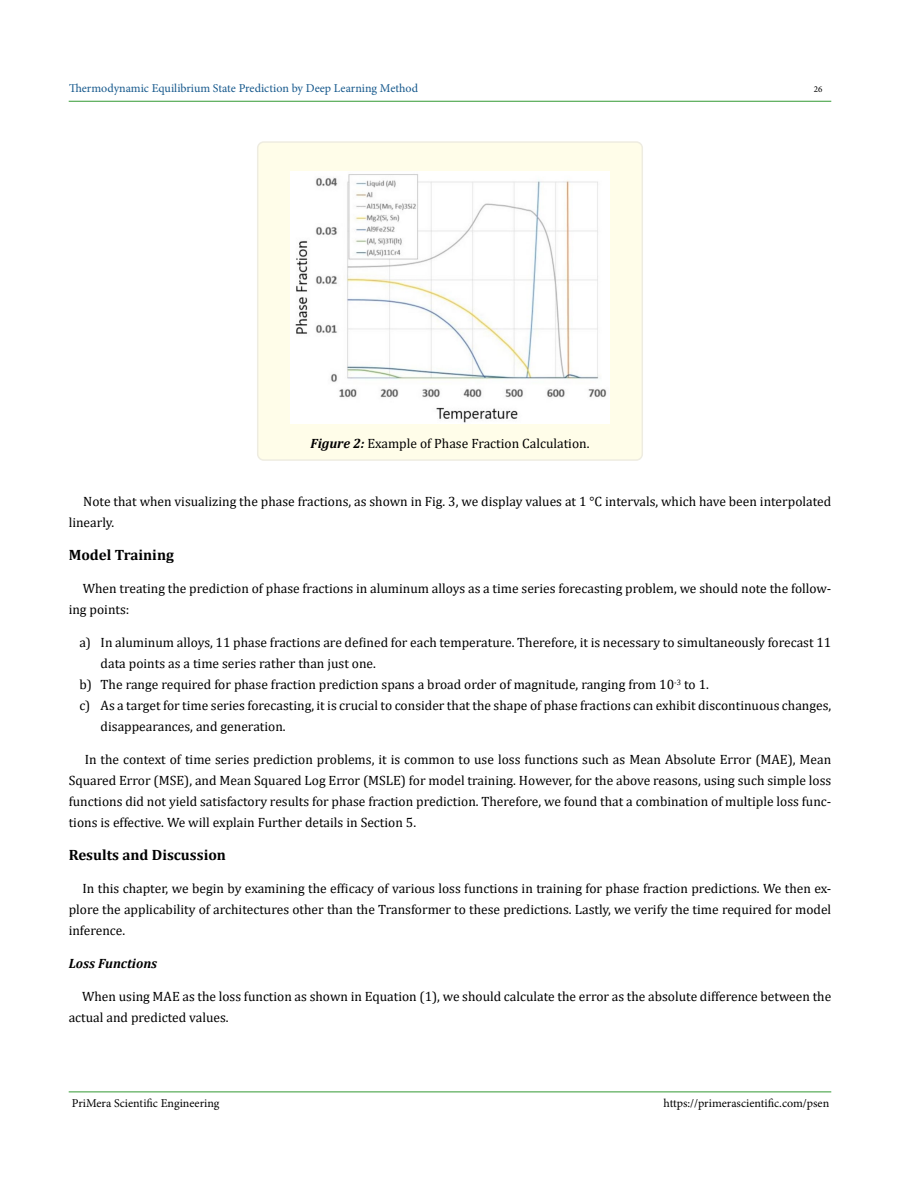
<style>
.page{position:relative;width:900px;height:1188px;background:#fff}
.page>*{position:absolute;margin:0;border:0;box-sizing:border-box;transform-origin:0 0}
.t1{font:700 15px "Cambria";color:#000}
.t2{font:13.5px/21px "Cambria";color:#000}
.t3{font:italic 700 13.5px "Cambria";color:#000}
.t4{font:12px "Minion Pro";color:#000}
.t5{font:12px "Minion Pro";color:#15588c}
.t6{font:9px "Minion Pro";color:#000}
.s1{font-weight:700;font-style:italic}
</style>
<div class="page">
<hr style="left:69px;top:1092px;width:762px;height:1px;background:#393">
<hr style="left:69px;top:101px;width:762px;height:1px;background:#393">
<div style="left:258px;top:142px;width:384px;height:318px;background:#fffde9;border-radius:6px"></div>
<div style="left:257px;top:141px;width:386px;height:320px;border:2px solid #eeece1;border-radius:6px"></div>
<img style="left:290px;top:172px;width:320px;height:251px">
<p class="t5" style="left:69px;top:80px;width:351px">Thermodynamic Equilibrium State Prediction by Deep Learning Method</p>
<p class="t6" style="left:814px;top:83px;width:10px">26</p>
<p class="t2" style="left:310px;top:433px;width:281px"><span class="s1">Figure 2:</span> Example of Phase Fraction Calculation.</p>
<p class="t2" style="left:69px;top:491px;width:764px;text-indent:15px">Note that when visualizing the phase fractions, as shown in Fig. 3, we display values at 1 °C intervals, which have been interpolated linearly.</p>
<p class="t1" style="left:69px;top:544px;width:107px">Model Training</p>
<p class="t2" style="left:69px;top:578px;width:764px;text-indent:14px">When treating the prediction of phase fractions in aluminum alloys as a time series forecasting problem, we should note the follow&shy;ing points:</p>
<p class="t2" style="left:79px;top:632px;width:753px">a) In aluminum alloys, 11 phase fractions are defined for each temperature. Therefore, it is necessary to simultaneously forecast 11</p>
<p class="t2" style="left:101px;top:653px;width:277px">data points as a time series rather than just one.</p>
<p class="t2" style="left:79px;top:674px;width:631px">b) The range required for phase fraction prediction spans a broad order of magnitude, ranging from 10<sup>-3</sup> to 1.</p>
<p class="t2" style="left:79px;top:695px;width:753px">c) As a target for time series forecasting, it is crucial to consider that the shape of phase fractions can exhibit discontinuous changes,</p>
<p class="t2" style="left:101px;top:716px;width:187px">disappearances, and generation.</p>
<p class="t2" style="left:69px;top:749px;width:764px;text-align:justify;text-indent:16px">In the context of time series prediction problems, it is common to use loss functions such as Mean Absolute Error (MAE), Mean Squared Error (MSE), and Mean Squared Log Error (MSLE) for model training. However, for the above reasons, using such simple loss functions did not yield satisfactory results for phase fraction prediction. Therefore, we found that a combination of multiple loss func&shy;tions is effective. We will explain Further details in Section 5.</p>
<p class="t1" style="left:69px;top:844px;width:159px">Results and Discussion</p>
<p class="t2" style="left:69px;top:878px;width:764px;text-align:justify;text-indent:14px">In this chapter, we begin by examining the efficacy of various loss functions in training for phase fraction predictions. We then ex&shy;plore the applicability of architectures other than the Transformer to these predictions. Lastly, we verify the time required for model inference.</p>
<p class="t3" style="left:69px;top:954px;width:90px">Loss Functions</p>
<p class="t2" style="left:69px;top:986px;width:764px;text-indent:13px">When using MAE as the loss function as shown in Equation (1), we should calculate the error as the absolute difference between the actual and predicted values.</p>
<p class="t4" style="left:72px;top:1095px;width:149px">PriMera Scientific Engineering</p>
<p class="t4" style="left:664px;top:1095px;width:167px">https://primerascientific.com/psen</p>
</div>
